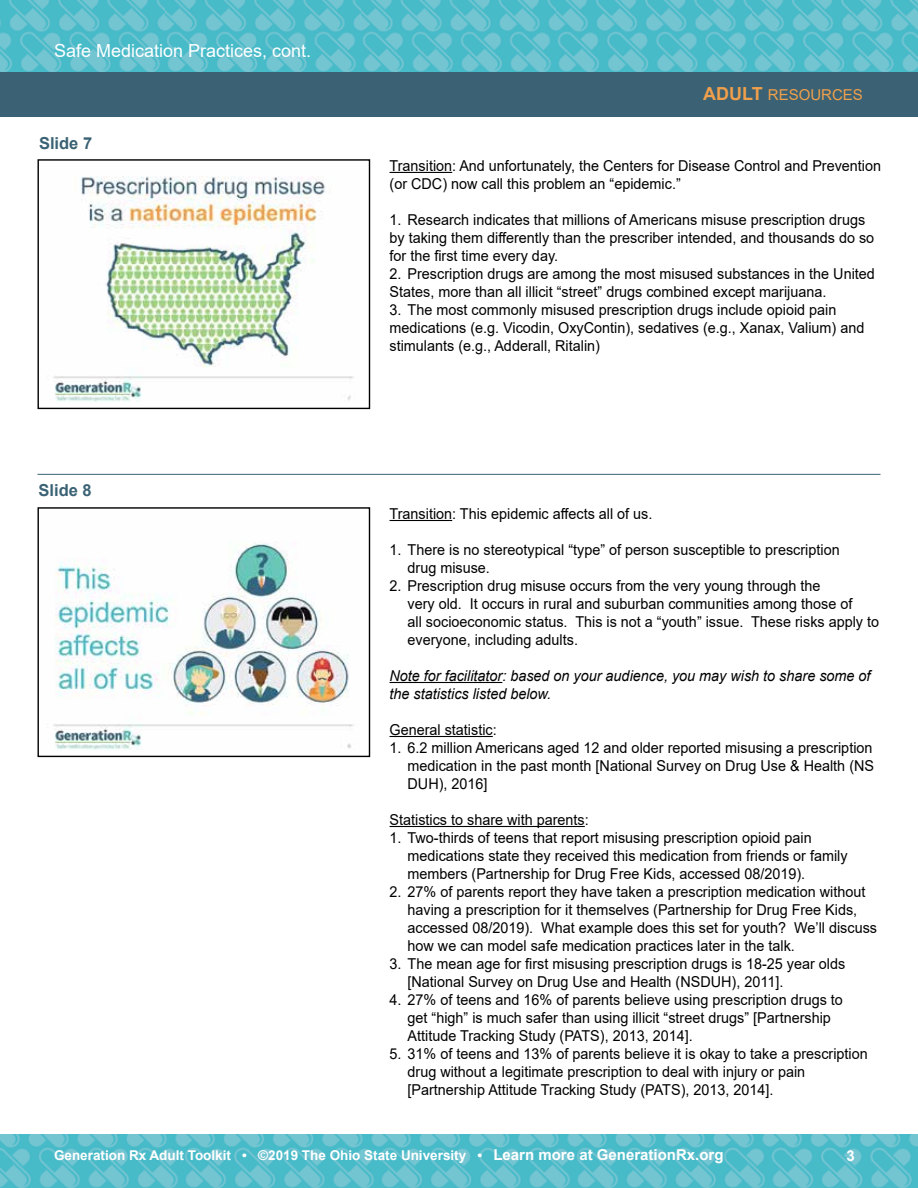
<style>
.page{position:relative;width:918px;height:1188px;background:#fff}
.page>*{position:absolute;margin:0;border:0;box-sizing:border-box;transform-origin:0 0}
.t1{font:18px "Arial";color:#fff}
.t2{font:700 16.5px "Arial";color:#3a6274}
.t3{font:15px/18px "Arial";color:#000;scale:.96 1}
.t4{font:italic 15px/18px "Arial";color:#000;scale:.96 1}
.t5{font:15px "Arial";color:#f09f4b}
.t6{font:700 15px "Arial";color:#fff}
.t7{font:700 13.5px "Arial";color:#fff}
.s1{font-weight:700;font-size:18px}
.s2{font-size:15px}
</style>
<div class="page">
<img style="left:0;top:1134px;width:918px;height:54px">
<img style="left:0;top:0;width:918px;height:72px">
<div style="left:0;top:73px;width:918px;height:44px;background:#3a6274"></div>
<hr style="left:390px;top:172px;width:62px;height:1px;background:#000">
<hr style="left:390px;top:520px;width:62px;height:1px;background:#000">
<hr style="left:390px;top:682px;width:112px;height:1px;background:#000">
<hr style="left:390px;top:736px;width:103px;height:1px;background:#000">
<hr style="left:390px;top:826px;width:195px;height:1px;background:#000">
<img style="left:53px;top:176px;width:301px;height:226px">
<div style="left:38px;top:159px;width:332px;height:250px;border:1px solid #000"></div>
<img style="left:53px;top:543px;width:301px;height:207px">
<div style="left:38px;top:507px;width:332px;height:250px;border:1px solid #000"></div>
<hr style="left:38px;top:474px;width:842px;height:1px;background:#3a6274">
<p class="t1" style="left:54px;top:38px;width:259px">Safe Medication Practices, cont.</p>
<p class="t2" style="left:39px;top:131px;width:55px">Slide 7</p>
<p class="t2" style="left:39px;top:479px;width:55px">Slide 8</p>
<p class="t5" style="left:703px;top:84px;width:161px"><span class="s1">ADULT</span> RESOURCES</p>
<p class="t3" style="left:390px;top:156px;width:514px">Transition: And unfortunately, the Centers for Disease Control and Prevention (or CDC) now call this problem an “epidemic.”</p>
<p class="t3" style="left:390px;top:210px;width:506px">1. Research indicates that millions of Americans misuse prescription drugs by taking them differently than the prescriber intended, and thousands do so for the first time every day.</p>
<p class="t3" style="left:390px;top:264px;width:507px">2. Prescription drugs are among the most misused substances in the United<br>States, more than all illicit “street” drugs combined except marijuana.</p>
<p class="t3" style="left:390px;top:300px;width:496px">3. The most commonly misused prescription drugs include opioid pain medications (e.g. Vicodin, OxyContin), sedatives (e.g., Xanax, Valium) and stimulants (e.g., Adderall, Ritalin)</p>
<p class="t3" style="left:390px;top:505px;width:275px">Transition: This epidemic affects all of us.</p>
<p class="t3" style="left:408px;top:541px;width:452px;text-indent:-18px">1. There is no stereotypical “type” of person susceptible to prescription drug misuse.</p>
<p class="t3" style="left:408px;top:577px;width:493px;text-indent:-18px">2. Prescription drug misuse occurs from the very young through the<br>very old. It occurs in rural and suburban communities among those of<br>all socioeconomic status. This is not a “youth” issue. These risks apply to everyone, including adults.</p>
<p class="t4" style="left:390px;top:667px;width:503px">Note for facilitator: based on your audience, you may wish to share some of the statistics listed below.</p>
<p class="t3" style="left:390px;top:721px;width:113px">General statistic:</p>
<p class="t3" style="left:408px;top:739px;width:488px;text-align:justify;text-indent:-18px">1. 6.2 million Americans aged 12 and older reported misusing a prescription medication in the past month [National Survey on Drug Use &amp; Health (NS DUH), 2016]</p>
<p class="t3" style="left:390px;top:811px;width:209px">Statistics to share with parents:</p>
<p class="t3" style="left:408px;top:829px;width:460px;text-indent:-18px">1. Two-thirds of teens that report misusing prescription opioid pain medications state they received this medication from friends or family members (Partnership for Drug Free Kids, accessed 08/2019).</p>
<p class="t3" style="left:408px;top:883px;width:491px;text-indent:-18px">2. 27% of parents report they have taken a prescription medication without having a prescription for it themselves (Partnership for Drug Free Kids, accessed 08/2019). What example does this set for youth? We’ll discuss how we can model safe medication practices later in the talk.</p>
<p class="t3" style="left:408px;top:955px;width:457px;text-indent:-18px">3. The mean age for first misusing prescription drugs is 18-25 year olds [National Survey on Drug Use and Health (NSDUH), 2011].</p>
<p class="t3" style="left:408px;top:991px;width:455px;text-indent:-18px">4. 27% of teens and 16% of parents believe using prescription drugs to get “high” is much safer than using illicit “street drugs” [Partnership<br>Attitude Tracking Study (PATS), 2013, 2014].</p>
<p class="t3" style="left:408px;top:1045px;width:481px;text-indent:-18px">5. 31% of teens and 13% of parents believe it is okay to take a prescription drug without a legitimate prescription to deal with injury or pain [Partnership Attitude Tracking Study (PATS), 2013, 2014].</p>
<p class="t7" style="left:54px;top:1146px;width:671px">Generation Rx Adult Toolkit • ©2019 The Ohio State University • <span class="s2">Learn more at GenerationRx.org</span></p>
<p class="t6" style="left:847px;top:1146px;width:10px">3</p>
</div>
